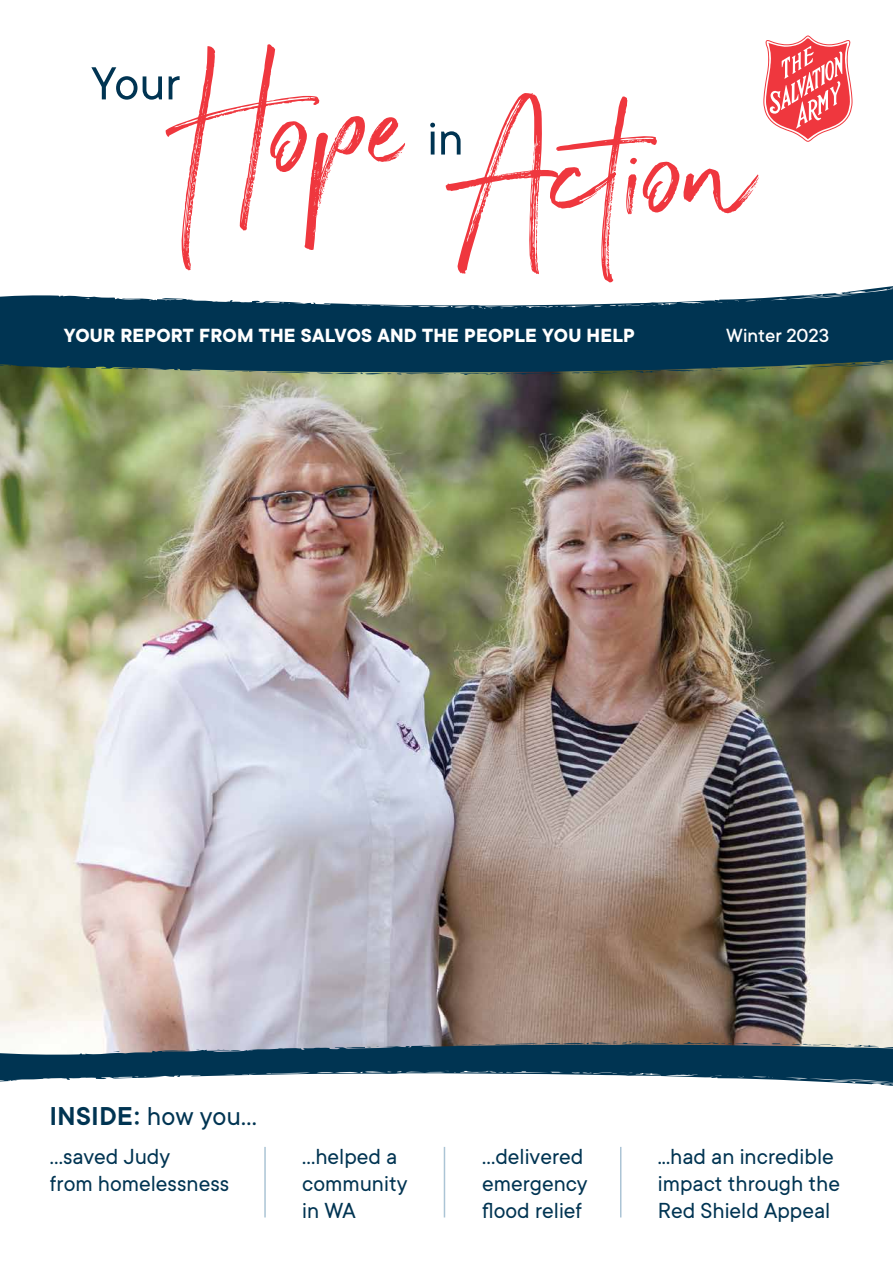
<style>
.page{position:relative;width:893px;height:1263px;background:#fff}
.page>*{position:absolute;margin:0;border:0;box-sizing:border-box;transform-origin:0 0}
.t1{font:51px "TT Commons";color:#003452}
.t2{font:600 28.5px "TT Commons";letter-spacing:.02em;color:#003452}
.t3{font:24px/27px "TT Commons";color:#003452}
.t4{font:700 21px "TT Commons";letter-spacing:.01em;color:#fff}
.t5{font:500 21px "TT Commons";color:#fff}
.s1{font-weight:400}
</style>
<div class="page">
<img style="left:0;top:375px;width:893px;height:666px">
<svg style="left:0;top:1041px;width:893px;height:29px;background:#2e546a"></svg>
<svg style="left:0;top:1070px;width:893px;height:148px"></svg>
<svg style="left:0;top:309px;width:893px;height:66px;background:#0a3a51"></svg>
<svg style="left:0;top:94px;width:893px;height:215px"></svg>
<svg style="left:763px;top:35px;width:89px;height:107px"></svg>
<hr style="left:264px;top:1147px;width:2px;height:70px;background:#abc4d5">
<hr style="left:444px;top:1147px;width:1px;height:70px;background:#abc4d5">
<hr style="left:620px;top:1147px;width:1px;height:70px;background:#abc4d5">
<svg style="left:165px;top:44px;width:241px;height:226px"></svg>
<svg style="left:446px;top:93px;width:313px;height:190px"></svg>
<h1 class="t1" style="left:91px;top:52px;width:91px">Your</h1>
<h1 class="t1" style="left:427px;top:107px;width:38px">in</h1>
<p class="t4" style="left:64px;top:322px;width:573px">YOUR REPORT FROM THE SALVOS AND THE PEOPLE YOU HELP</p>
<p class="t5" style="left:726px;top:323px;width:104px">Winter 2023</p>
<p class="t2" style="left:50px;top:1098px;width:208px">INSIDE: <span class="s1">how you…</span></p>
<p class="t3" style="left:50px;top:1142px;width:181px">…saved Judy<br>from homelessness</p>
<p class="t3" style="left:302px;top:1142px;width:107px">…helped a community in WA</p>
<p class="t3" style="left:482px;top:1142px;width:107px">…delivered emergency flood relief</p>
<p class="t3" style="left:658px;top:1142px;width:184px">...had an incredible impact through the<br>Red Shield Appeal</p>
</div>
